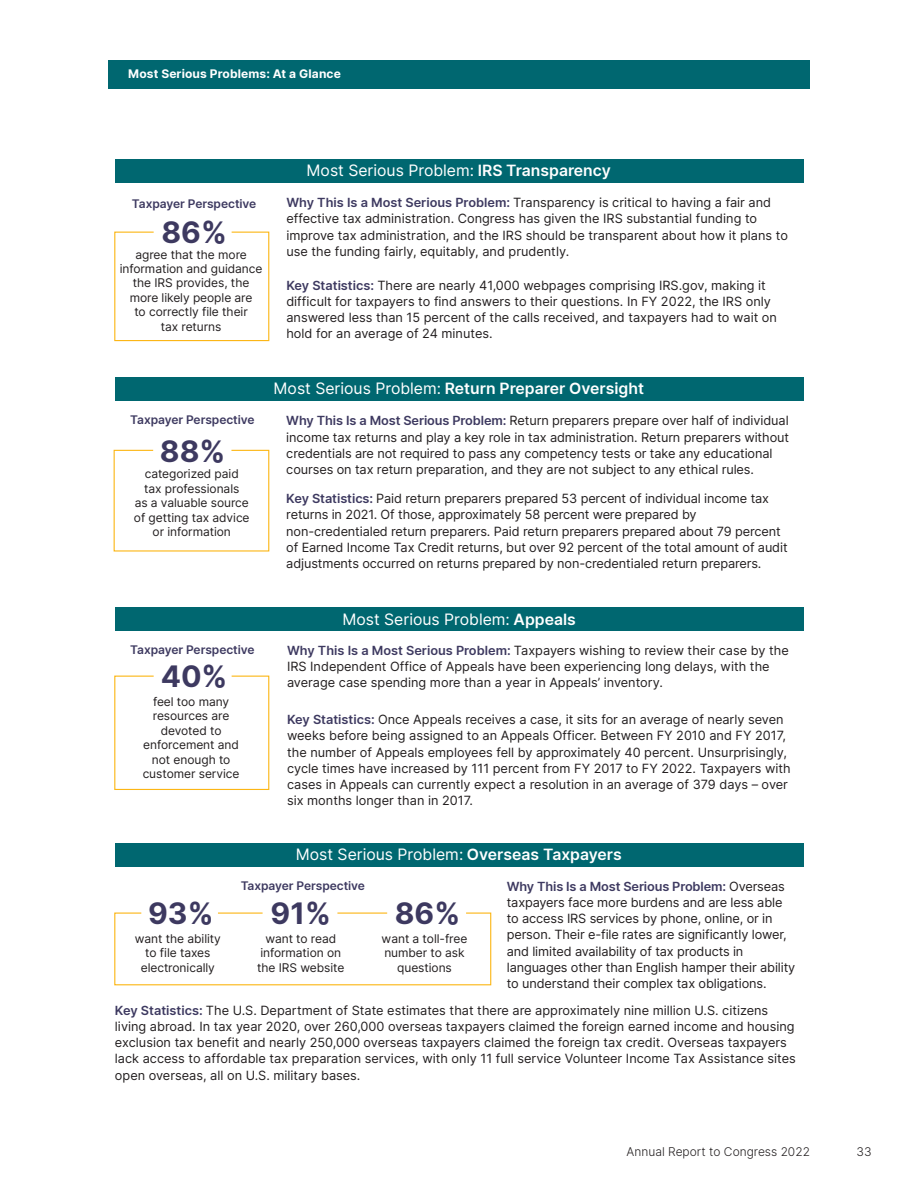
<style>
.page{position:relative;width:918px;height:1188px;background:#fff}
.page>*{position:absolute;margin:0;border:0;box-sizing:border-box;transform-origin:0 0}
.t1{font:700 30px "Inter";color:#3d3960}
.t2{font:15.75px "Inter";color:#fff}
.t3{font:600 15.75px "Inter";color:#fff}
.t4{font:12.75px/16.2px "Inter";color:#231f20}
.t5{font:12px/14.4px "Inter";letter-spacing:-.005em;color:#231f20;text-align:center}
.t6{font:600 12px "Inter";letter-spacing:-.005em;color:#3d3960}
.t7{font:700 12px "Inter";letter-spacing:.01em;color:#fff}
.t8{font:300 12px "Inter";color:#231f20}
.s1{font-weight:600}
.s2{font-weight:600;color:#3d3960}
.s3{font-weight:400}
</style>
<div class="page">
<div style="left:108px;top:60px;width:702px;height:28px;background:#006770"></div>
<div style="left:115px;top:607px;width:688px;height:24px;background:#006770"></div>
<svg style="left:114px;top:675px;width:156px;height:115px"></svg>
<div style="left:115px;top:843px;width:688px;height:24px;background:#006770"></div>
<svg style="left:114px;top:912px;width:378px;height:74px"></svg>
<hr style="left:218px;top:913px;width:45px;height:1px;background:#fcb615">
<hr style="left:337px;top:913px;width:50px;height:1px;background:#fcb615">
<svg style="left:113px;top:449px;width:157px;height:103px"></svg>
<div style="left:115px;top:377px;width:688px;height:24px;background:#006770"></div>
<svg style="left:114px;top:231px;width:156px;height:111px"></svg>
<div style="left:115px;top:159px;width:688px;height:24px;background:#006770"></div>
<p class="t7" style="left:128px;top:65px;width:214px">Most Serious Problems: At a Glance</p>
<p class="t6" style="left:132px;top:195px;width:126px">Taxpayer Perspective</p>
<p class="t1" style="left:161px;top:210px;width:67px">86%</p>
<p class="t5" style="left:120px;top:247px;width:144px">agree that the more information and guidance the IRS provides, the more likely people are<br>to correctly file their<br>tax returns</p>
<p class="t2" style="left:307px;top:159px;width:306px">Most Serious Problem: <span class="s1">IRS Transparency</span></p>
<p class="t4" style="left:286px;top:194px;width:503px"><span class="s2">Why This Is a Most Serious Problem:</span> Transparency is critical to having a fair and effective tax administration. Congress has given the IRS substantial funding to improve tax administration, and the IRS should be transparent about how it plans to use the funding fairly, equitably, and prudently.</p>
<p class="t4" style="left:286px;top:277px;width:492px"><span class="s2">Key Statistics:</span> There are nearly 41,000 webpages comprising IRS.gov, making it difficult for taxpayers to find answers to their questions. In FY 2022, the IRS only answered less than 15 percent of the calls received, and taxpayers had to wait on hold for an average of 24 minutes.</p>
<p class="t6" style="left:130px;top:411px;width:126px">Taxpayer Perspective</p>
<p class="t1" style="left:160px;top:429px;width:67px">88%</p>
<p class="t5" style="left:134px;top:467px;width:117px">categorized paid<br>tax professionals<br>as a valuable source of getting tax advice or information</p>
<p class="t3" style="left:274px;top:377px;width:372px"><span class="s3">Most Serious Problem:</span> Return Preparer Oversight</p>
<p class="t4" style="left:286px;top:412px;width:504px"><span class="s2">Why This Is a Most Serious Problem:</span> Return preparers prepare over half of individual income tax returns and play a key role in tax administration. Return preparers without credentials are not required to pass any competency tests or take any educational courses on tax return preparation, and they are not subject to any ethical rules.</p>
<p class="t4" style="left:286px;top:490px;width:503px"><span class="s2">Key Statistics:</span> Paid return preparers prepared 53 percent of individual income tax returns in 2021. Of those, approximately 58 percent were prepared by non-credentialed return preparers. Paid return preparers prepared about 79 percent of Earned Income Tax Credit returns, but over 92 percent of the total amount of audit adjustments occurred on returns prepared by non-credentialed return preparers.</p>
<p class="t6" style="left:130px;top:641px;width:126px">Taxpayer Perspective</p>
<p class="t1" style="left:161px;top:654px;width:68px">40%</p>
<p class="t5" style="left:143px;top:694px;width:98px">feel too many resources are devoted to enforcement and not enough to customer service</p>
<p class="t2" style="left:342px;top:607px;width:235px">Most Serious Problem: <span class="s1">Appeals</span></p>
<p class="t4" style="left:287px;top:642px;width:503px"><span class="s2">Why This Is a Most Serious Problem:</span> Taxpayers wishing to review their case by the<br>IRS Independent Office of Appeals have been experiencing long delays, with the</p>
<p class="t4" style="left:287px;top:674px;width:378px">average case spending more than a year in Appeals’ inventory.</p>
<p class="t4" style="left:287px;top:711px;width:505px"><span class="s2">Key Statistics:</span> Once Appeals receives a case, it sits for an average of nearly seven weeks before being assigned to an Appeals Officer. Between FY 2010 and FY 2017, the number of Appeals employees fell by approximately 40 percent. Unsurprisingly, cycle times have increased by 111 percent from FY 2017 to FY 2022. Taxpayers with cases in Appeals can currently expect a resolution in an average of 379 days – over six months longer than in 2017.</p>
<p class="t2" style="left:296px;top:843px;width:328px">Most Serious Problem: <span class="s1">Overseas Taxpayers</span></p>
<p class="t1" style="left:148px;top:891px;width:67px">93%</p>
<p class="t5" style="left:135px;top:931px;width:88px">want the ability to file taxes electronically</p>
<p class="t6" style="left:241px;top:877px;width:126px">Taxpayer Perspective</p>
<p class="t1" style="left:271px;top:891px;width:62px">91%</p>
<p class="t5" style="left:257px;top:931px;width:89px">want to read information on the IRS website</p>
<p class="t1" style="left:395px;top:891px;width:67px">86%</p>
<p class="t5" style="left:382px;top:931px;width:87px">want a toll-free number to ask questions</p>
<p class="t4" style="left:507px;top:878px;width:290px"><span class="s2">Why This Is a Most Serious Problem:</span> Overseas taxpayers face more burdens and are less able to access IRS services by phone, online, or in person. Their e-file rates are significantly lower, and limited availability of tax products in languages other than English hamper their ability to understand their complex tax obligations.</p>
<p class="t4" style="left:115px;top:1002px;width:682px"><span class="s2">Key Statistics:</span> The U.S. Department of State estimates that there are approximately nine million U.S. citizens living abroad. In tax year 2020, over 260,000 overseas taxpayers claimed the foreign earned income and housing exclusion tax benefit and nearly 250,000 overseas taxpayers claimed the foreign tax credit. Overseas taxpayers lack access to affordable tax preparation services, with only 11 full service Volunteer Income Tax Assistance sites open overseas, all on U.S. military bases.</p>
<p class="t8" style="left:627px;top:1144px;width:185px">Annual Report to Congress 2022</p>
<p class="t8" style="left:856px;top:1144px;width:17px">33</p>
</div>
